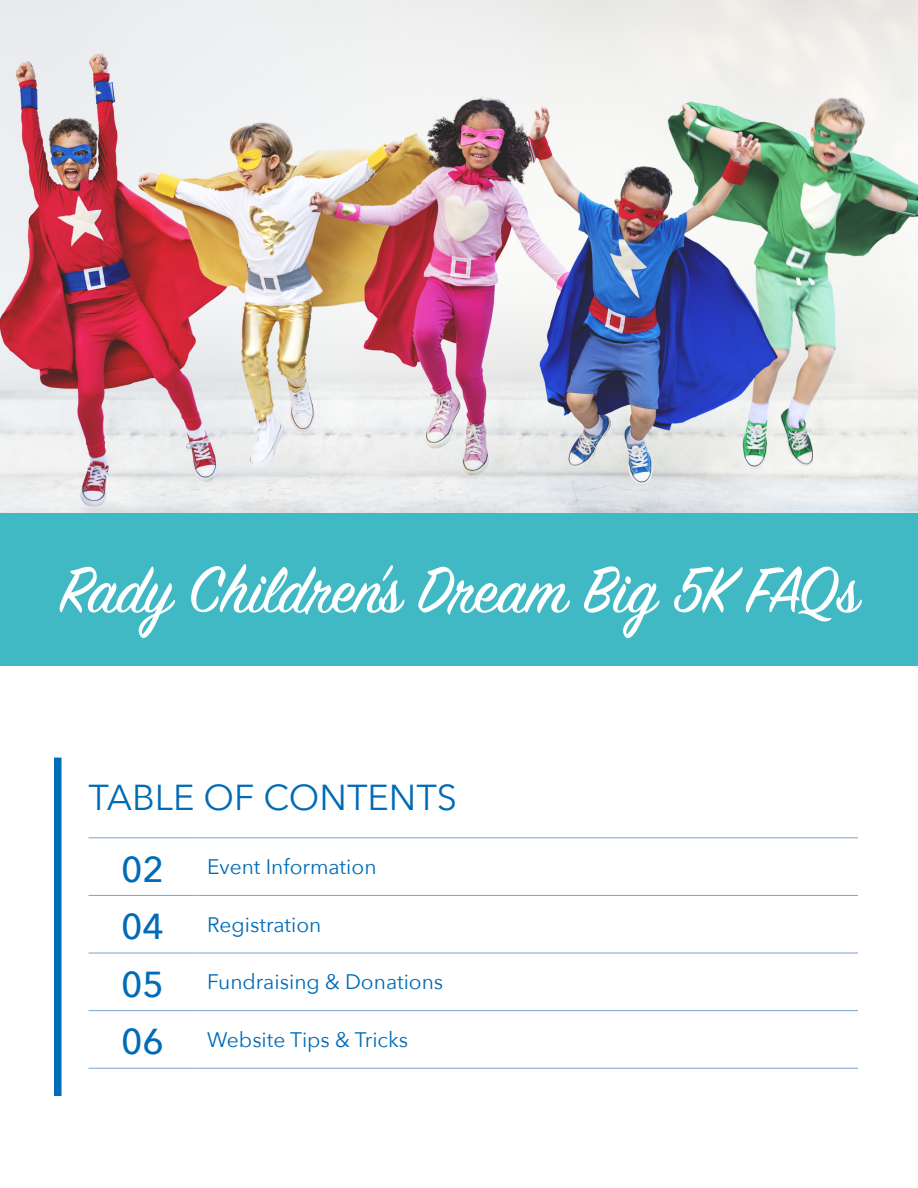
<style>
.page{position:relative;width:918px;height:1188px;background:#fff}
.page>*{position:absolute;margin:0;border:0;box-sizing:border-box;transform-origin:0 0}
.t1{font:72px "Sign Painter House Script";color:#fff}
.t2{font:36px "Avenir Next";color:#006bb6}
.t3{font:500 36px "Avenir Next";color:#006bb6}
.t4{font:21px "Avenir Next";color:#006bb6}
</style>
<div class="page">
<img style="left:0;top:0;width:918px;height:513px">
<div style="left:0;top:513px;width:918px;height:153px;background:#40b9c4"></div>
<hr style="left:88px;top:837px;width:108px;height:1px;background:#7da2d4">
<hr style="left:196px;top:837px;width:662px;height:1px;background:#7da2d4">
<hr style="left:88px;top:895px;width:108px;height:1px;background:#7da2d4">
<hr style="left:196px;top:895px;width:662px;height:1px;background:#7da2d4">
<hr style="left:88px;top:953px;width:108px;height:1px;background:#7da2d4">
<hr style="left:196px;top:953px;width:662px;height:1px;background:#7da2d4">
<hr style="left:88px;top:1010px;width:108px;height:1px;background:#7da2d4">
<hr style="left:196px;top:1010px;width:662px;height:1px;background:#7da2d4">
<hr style="left:88px;top:1068px;width:108px;height:1px;background:#7da2d4">
<hr style="left:196px;top:1068px;width:662px;height:1px;background:#7da2d4">
<div style="left:54px;top:758px;width:8px;height:338px;background:#006bb6"></div>
<p class="t1" style="left:59px;top:546px;width:801px">Rady Children’s Dream Big 5K FAQs</p>
<h2 class="t2" style="left:88px;top:767px;width:370px">TABLE OF CONTENTS</h2>
<p class="t3" style="left:121px;top:838px;width:44px">02</p>
<p class="t4" style="left:207px;top:849px;width:171px">Event Information</p>
<p class="t3" style="left:121px;top:896px;width:44px">04</p>
<p class="t4" style="left:207px;top:907px;width:116px">Registration</p>
<p class="t3" style="left:121px;top:954px;width:44px">05</p>
<p class="t4" style="left:207px;top:964px;width:237px">Fundraising &amp; Donations</p>
<p class="t3" style="left:121px;top:1011px;width:44px">06</p>
<p class="t4" style="left:207px;top:1022px;width:202px">Website Tips &amp; Tricks</p>
</div>
